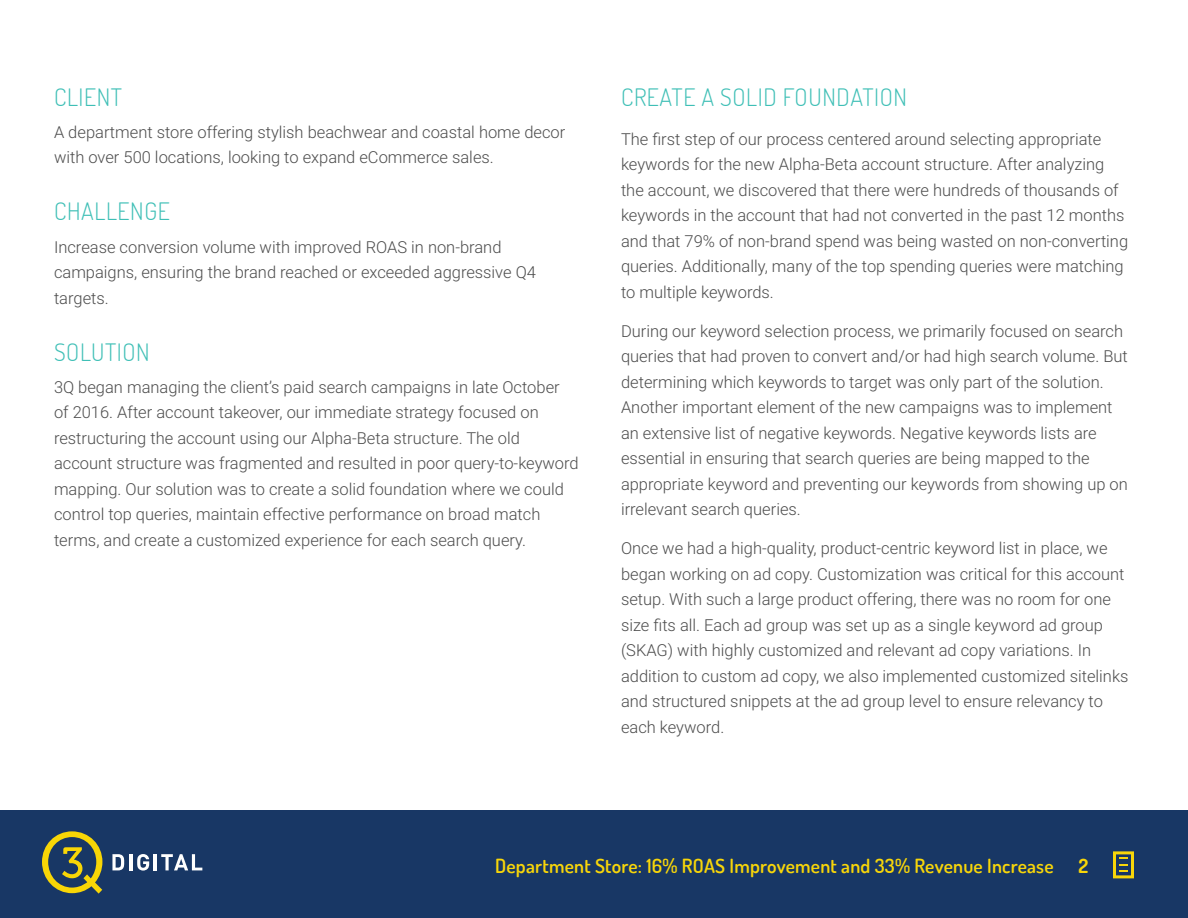
<style>
.page{position:relative;width:1188px;height:918px;background:#fff}
.page>*{position:absolute;margin:0;border:0;box-sizing:border-box;transform-origin:0 0}
.t1{font:300 24px "Dosis";letter-spacing:.025em;color:#3fbfb6}
.t2{font:600 19.5px "Dosis";letter-spacing:.01em;color:#f8d609}
.t3{font:700 19.5px "Dosis";color:#f8d609}
.t4{font:300 16.5px/25.5px "Roboto";color:#4c4c4c}
</style>
<div class="page">
<div style="left:0;top:810px;width:1188px;height:108px;background:#183765"></div>
<svg style="left:1113px;top:851px;width:21px;height:27px"></svg>
<svg style="left:112px;top:854px;width:12px;height:16px"></svg>
<hr style="left:129px;top:854px;width:3px;height:16px;background:#fff">
<svg style="left:137px;top:854px;width:12px;height:17px"></svg>
<hr style="left:154px;top:854px;width:3px;height:16px;background:#fff">
<svg style="left:161px;top:854px;width:41px;height:16px"></svg>
<svg style="left:42px;top:831px;width:60px;height:63px"></svg>
<h1 class="t1" style="left:54px;top:81px;width:70px">CLIENT</h1>
<p class="t4" style="left:54px;top:119px;width:513px">A department store offering stylish beachwear and coastal home decor with over 500 locations, looking to expand eCommerce sales.</p>
<h1 class="t1" style="left:54px;top:196px;width:117px">CHALLENGE</h1>
<p class="t4" style="left:54px;top:233px;width:484px">Increase conversion volume with improved ROAS in non-brand campaigns, ensuring the brand reached or exceeded aggressive Q4 targets.</p>
<h1 class="t1" style="left:54px;top:336px;width:97px">SOLUTION</h1>
<p class="t4" style="left:54px;top:374px;width:526px">3Q began managing the client’s paid search campaigns in late October<br>of 2016. After account takeover, our immediate strategy focused on restructuring the account using our Alpha-Beta structure. The old account structure was fragmented and resulted in poor query-to-keyword mapping. Our solution was to create a solid foundation where we could control top queries, maintain effective performance on broad match terms, and create a customized experience for each search query.</p>
<h1 class="t1" style="left:621px;top:81px;width:288px">CREATE A SOLID FOUNDATION</h1>
<p class="t4" style="left:621px;top:125px;width:509px">The first step of our process centered around selecting appropriate keywords for the new Alpha-Beta account structure. After analyzing the account, we discovered that there were hundreds of thousands of keywords in the account that had not converted in the past 12 months and that 79% of non-brand spend was being wasted on non-converting queries. Additionally, many of the top spending queries were matching to multiple keywords.</p>
<p class="t4" style="left:621px;top:317px;width:508px">During our keyword selection process, we primarily focused on search queries that had proven to convert and/or had high search volume. But determining which keywords to target was only part of the solution.<br>Another important element of the new campaigns was to implement an extensive list of negative keywords. Negative keywords lists are essential in ensuring that search queries are being mapped to the appropriate keyword and preventing our keywords from showing up on irrelevant search queries.</p>
<p class="t4" style="left:621px;top:535px;width:509px">Once we had a high-quality, product-centric keyword list in place, we began working on ad copy. Customization was critical for this account setup. With such a large product offering, there was no room for one size fits all. Each ad group was set up as a single keyword ad group (SKAG) with highly customized and relevant ad copy variations. In addition to custom ad copy, we also implemented customized sitelinks and structured snippets at the ad group level to ensure relevancy to each keyword.</p>
<p class="t2" style="left:495px;top:853px;width:560px">Department Store: 16% ROAS Improvement and 33% Revenue Increase</p>
<p class="t3" style="left:1079px;top:853px;width:11px">2</p>
</div>
